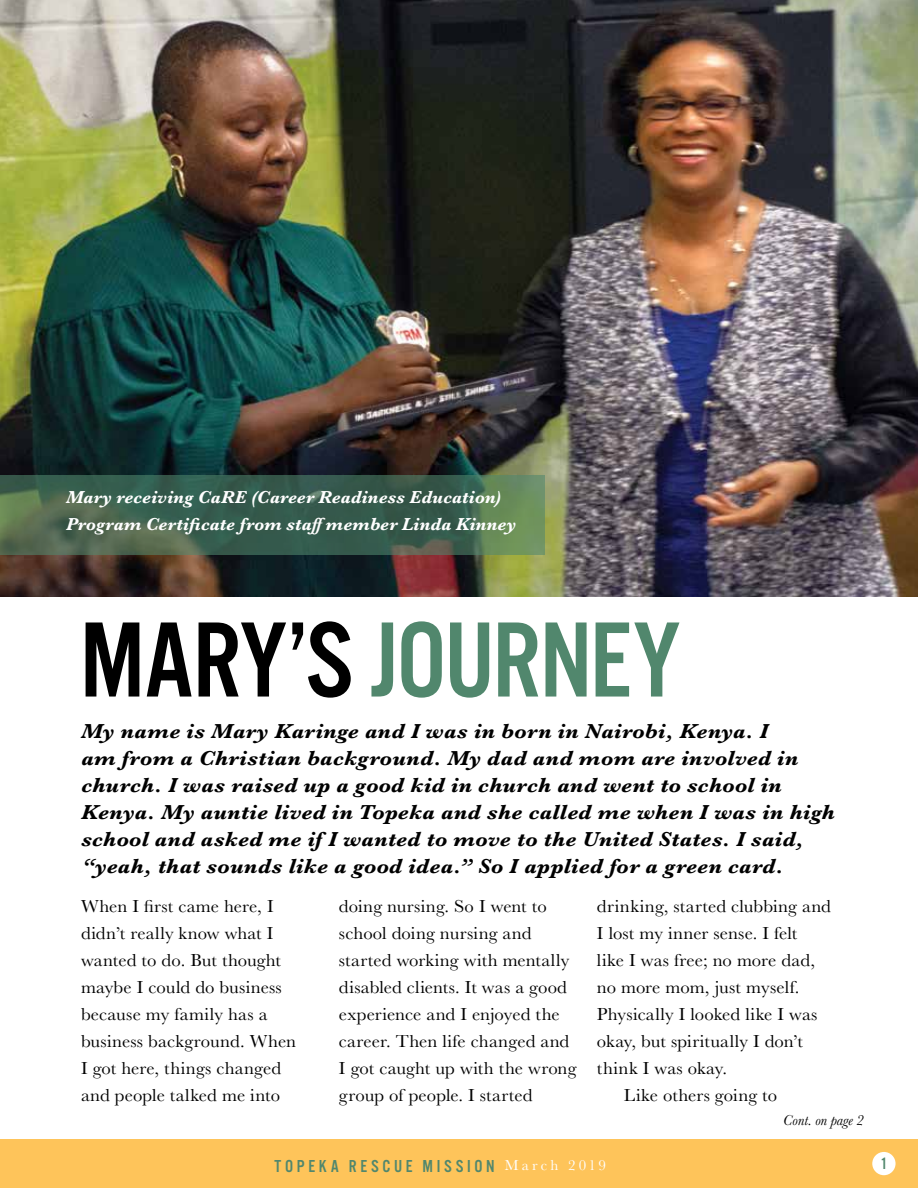
<style>
.page{position:relative;width:918px;height:1188px;background:#fff}
.page>*{position:absolute;margin:0;border:0;box-sizing:border-box;transform-origin:0 0}
.t1{font:111px "Alternate Got No 3 D";letter-spacing:-.02em;color:#51876d}
.t2{font:italic 700 21px/27px "Baskerville";letter-spacing:.01em;color:#000;scale:1.06 1}
.t3{font:18px/27px "Baskerville";letter-spacing:.01em;color:#000;scale:1.04 1}
.t4{font:italic 700 18px/27px "Baskerville";letter-spacing:.005em;color:#fff}
.t5{font:18px "Alternate Got No 3 D";letter-spacing:.21em;color:#51876d}
.t6{font:17.25px "Alternate Got No 3 D";color:#51876d}
.t7{font:italic 15px "Baskerville";color:#000}
.s1{color:#000}
.s2{font-family:"Baskerville";font-size:15px;color:#fff}
</style>
<div class="page">
<img style="left:0;top:0;width:918px;height:597px">
<div style="left:0;top:1140px;width:918px;height:48px;background:#fec45a"></div>
<div style="left:872px;top:1152px;width:24px;height:23px;background:#fff;border-radius:50%"></div>
<svg style="left:0;top:475px;width:544px;height:80px;background:#44644f"></svg>
<p class="t4" style="left:66px;top:483px;width:452px">Mary receiving CaRE (Career Readiness Education)<br>Program Certificate from staffmember Linda Kinney</p>
<h1 class="t1" style="left:80px;top:603px;width:603px"><span class="s1">MARY’S</span> JOURNEY</h1>
<p class="t2" style="left:81px;top:717px;width:713px">My name is Mary Karinge and I was in born in Nairobi, Kenya. I<br>am from a Christian background. My dad and mom are involved in church. I was raised up a good kid in church and went to school in Kenya. My auntie lived in Topeka and she called me when I was in high school and asked me if I wanted to move to the United States. I said, “yeah, that sounds like a good idea.” So I applied for a green card.</p>
<p class="t3" style="left:81px;top:893px;width:208px">When I first came here, I didn’t really know what I wanted to do. But thought maybe I could do business because my family has a business background. When<br>I got here, things changed and people talked me into</p>
<p class="t3" style="left:339px;top:893px;width:230px">doing nursing. So I went to school doing nursing and started working with mentally disabled clients. It was a good experience and I enjoyed the career. Then life changed and<br>I got caught up with the wrong group of people. I started</p>
<p class="t3" style="left:597px;top:893px;width:227px">drinking, started clubbing and</p>
<p class="t3" style="left:597px;top:920px;width:194px">I lost my inner sense. I felt</p>
<p class="t3" style="left:597px;top:947px;width:211px">like I was free; no more dad,</p>
<p class="t3" style="left:597px;top:974px;width:196px">no more mom, just myself.</p>
<p class="t3" style="left:597px;top:1001px;width:214px">Physically I looked like I was</p>
<p class="t3" style="left:597px;top:1028px;width:200px">okay, but spiritually I don’t</p>
<p class="t3" style="left:597px;top:1055px;width:127px">think I was okay.</p>
<p class="t3" style="left:624px;top:1082px;width:149px">Like others going to</p>
<p class="t7" style="left:783px;top:1110px;width:82px">Cont. on page 2</p>
<p class="t5" style="left:274px;top:1157px;width:333px">TOPEKA RESCUE MISSION <span class="s2">March 2019</span></p>
<p class="t6" style="left:880px;top:1155px;width:9px">1</p>
</div>
